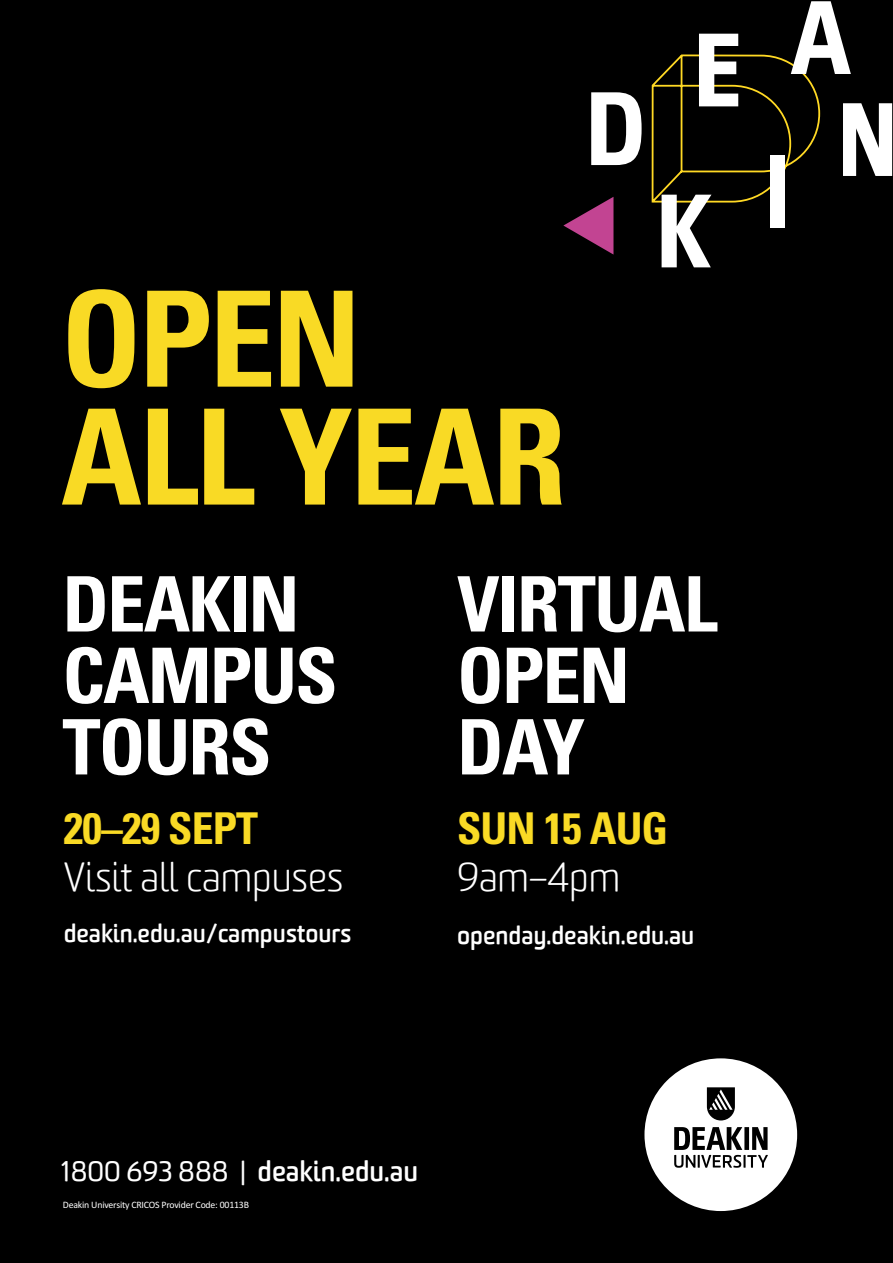
<style>
.page{position:relative;width:893px;height:1263px;background:#000}
.page>*{position:absolute;margin:0;border:0;box-sizing:border-box;transform-origin:0 0}
.t1{font:700 condensed 132.9px/117.9px "Univers";letter-spacing:-.02em;color:#f9da25}
.t2{font:700 condensed 76.5px/71.4px "Univers";letter-spacing:-.025em;color:#fff}
.t3{font:700 condensed 43.8px "Univers";letter-spacing:-.02em;color:#f9da25}
.t4{font:300 39px "Worldly";color:#fff}
.t5{font:700 27.15px "Worldly";color:#fff}
.t6{font:700 24.15px "Worldly";letter-spacing:-.005em;color:#fff}
.Front_section_Body{font:9.9px "Calibri";letter-spacing:-.02em;color:#fff}
.s1{font-weight:400}
</style>
<div class="page">
<svg style="left:591px;top:92px;width:51px;height:73px"></svg>
<svg style="left:651px;top:1px;width:241px;height:266px"></svg>
<svg style="left:563px;top:197px;width:50px;height:58px"></svg>
<svg style="left:644px;top:1058px;width:153px;height:153px"></svg>
<p class="t1" style="left:61px;top:278px;width:507px">OPEN<br>ALL YEAR</p>
<p class="t2" style="left:62px;top:567px;width:277px">DEAKIN<br>CAMPUS<br>TOURS</p>
<p class="t3" style="left:64px;top:802px;width:196px">20–29 SEPT</p>
<p class="t4" style="left:64px;top:854px;width:281px">Visit all campuses</p>
<p class="t6" style="left:64px;top:918px;width:289px">deakin.edu.au/campustours</p>
<p class="t2" style="left:457px;top:567px;width:262px">VIRTUAL<br>OPEN<br>DAY</p>
<p class="t3" style="left:457px;top:802px;width:213px">SUN 15 AUG</p>
<p class="t4" style="left:457px;top:854px;width:165px">9am–4pm</p>
<p class="t6" style="left:457px;top:920px;width:239px">openday.deakin.edu.au</p>
<p class="t5" style="left:60px;top:1154px;width:360px"><span class="s1">1800 693 888 |</span> deakin.edu.au</p>
<p class="Front_section_Body" style="left:63px;top:1198px;width:188px">Deakin University CRICOS Provider Code: 00113B</p>
</div>
